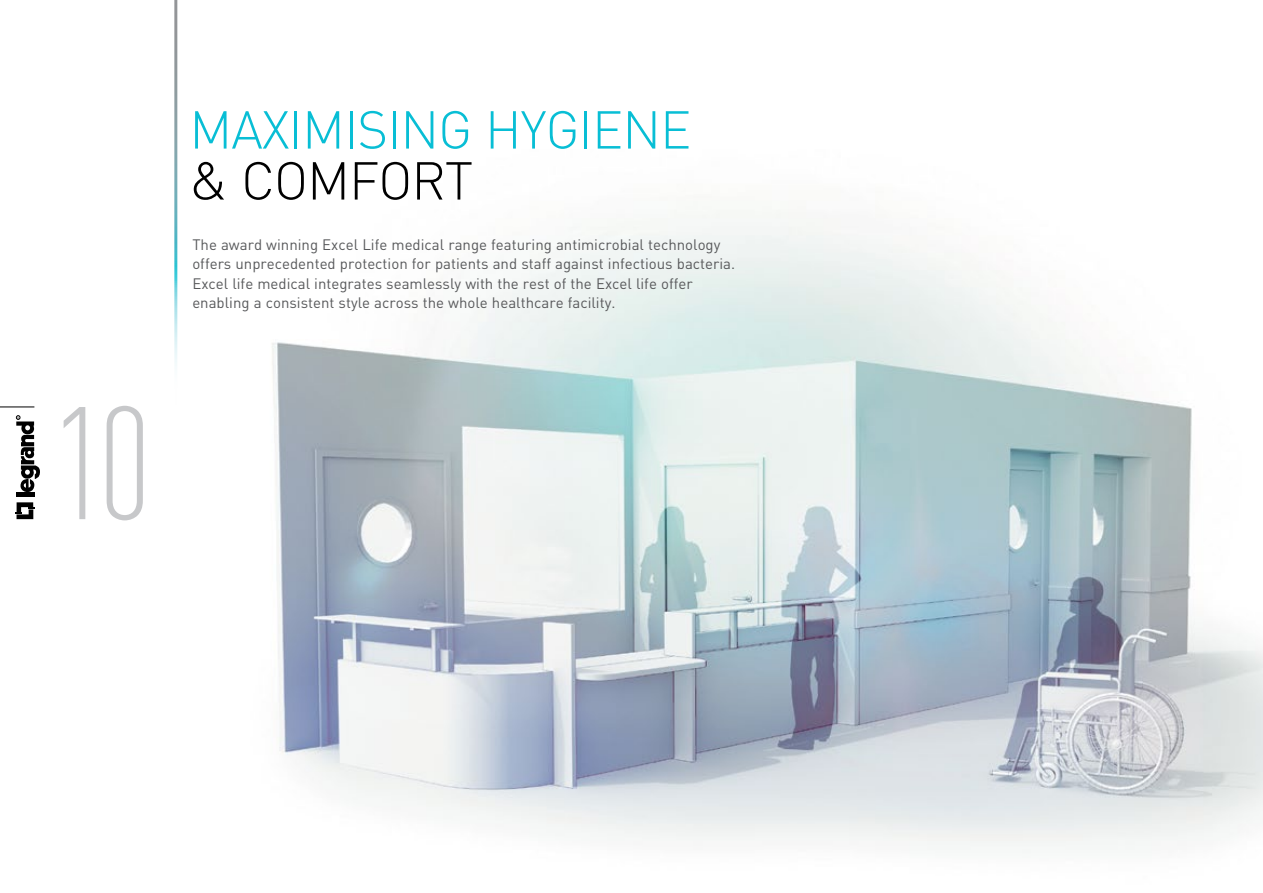
<style>
.page{position:relative;width:1263px;height:893px;background:#fff}
.page>*{position:absolute;margin:0;border:0;box-sizing:border-box;transform-origin:0 0}
.t1{font:300 condensed 157.5px "DIN Pro";color:#c7c8ca}
.t2{font:300 52.5px "DIN";letter-spacing:-.02em;color:#08bed5}
.t3{font:300 52.5px "DIN";letter-spacing:-.02em;color:#000}
.t4{font:15px/19.5px "DIN";color:#58595b}
</style>
<div class="page">
<img style="left:177px;top:150px;width:1086px;height:696px">
<hr style="left:0;top:407px;width:34px;height:1px;background:#000">
<hr style="left:16px;top:493px;width:18px;height:4px;background:#000">
<svg style="left:15px;top:502px;width:20px;height:17px"></svg>
<svg style="left:16px;top:416px;width:24px;height:76px"></svg>
<h1 class="t1" style="left:54px;top:352px;width:99px">10</h1>
<h2 class="t2" style="left:189px;top:97px;width:504px">MAXIMISING HYGIENE</h2>
<h2 class="t3" style="left:189px;top:148px;width:285px">&amp; COMFORT</h2>
<p class="t4" style="left:192px;top:234px;width:544px">The award winning Excel Life medical range featuring antimicrobial technology offers unprecedented protection for patients and staff against infectious bacteria.<br>Excel life medical integrates seamlessly with the rest of the Excel life offer enabling a consistent style across the whole healthcare facility.</p>
</div>
